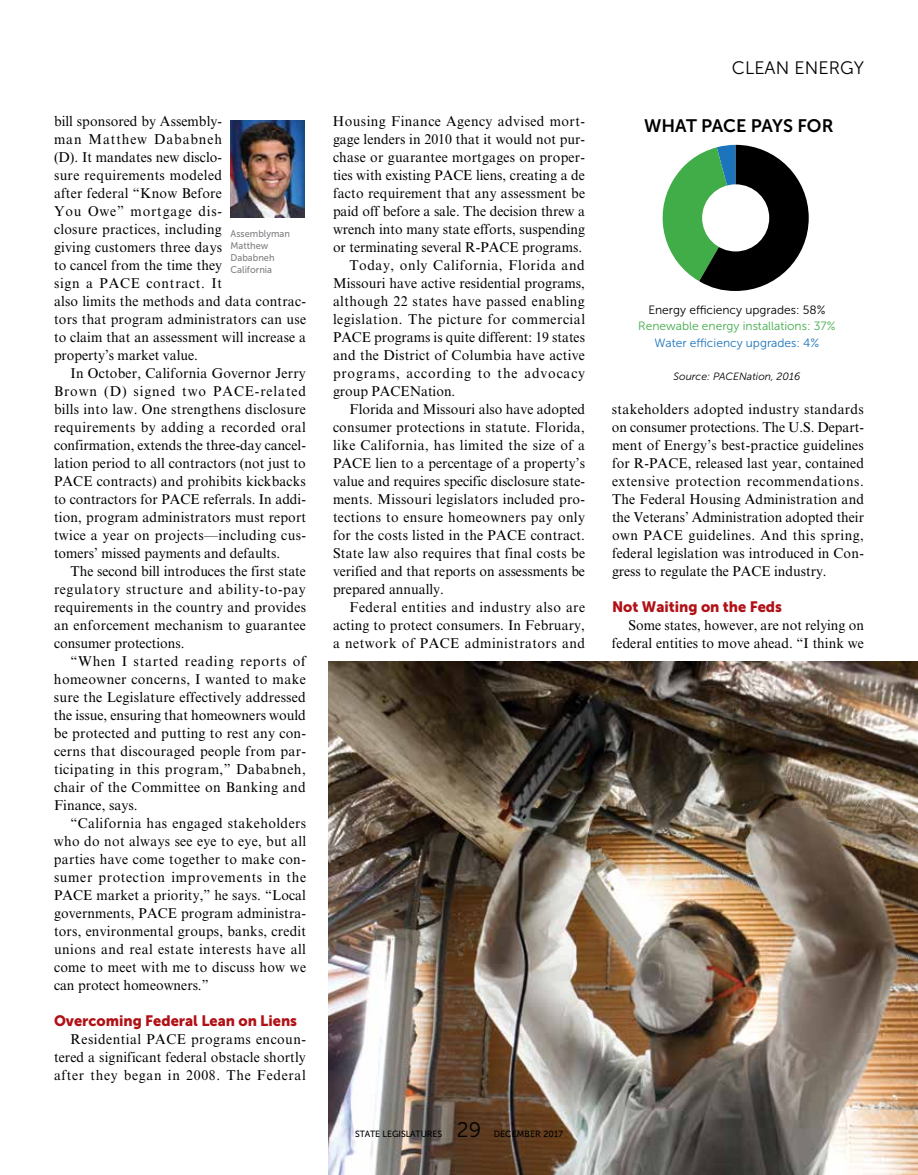
<style>
.page{position:relative;width:918px;height:1175px;background:#fff}
.page>*{position:absolute;margin:0;border:0;box-sizing:border-box;transform-origin:0 0}
.t1{font:21px "Museo Sans 300";color:#000}
.t2{font:18px "Museo Sans 700";color:#000}
.t3{font:18px "Museo Sans 300";color:#000}
.t4{font:15px "Museo Sans 900";color:#b11116}
.t5{font:14.25px/18px "Times New Roman MT Std";letter-spacing:.015em;color:#000;text-align:justify}
.t6{font:14.25px "Times New Roman MT Std";letter-spacing:.04em;color:#000}
.t7{font:14.25px "Times New Roman MT Std";letter-spacing:.06em;color:#000}
.t8{font:14.25px "Times New Roman MT Std";letter-spacing:.035em;color:#000}
.t9{font:12px "Museo Sans 300";color:#41ad49}
.t10{font:12px "Museo Sans 300";color:#000}
.t11{font:12px "Museo Sans 300";color:#1c75bc}
.t12{font:italic 10.5px "Museo Sans 300";color:#000}
.t13{font:9.75px/12px "Museo Sans 500";color:#808285;scale:.95 1}
.t14{font:9px "Museo Sans 500";letter-spacing:-.01em;color:#000}
.t15{font:9px "Museo Sans 500";letter-spacing:.01em;color:#000}
</style>
<div class="page">
<img style="left:231px;top:120px;width:73px;height:97px">
<svg style="left:662px;top:145px;width:147px;height:146px"></svg>
<div style="left:702px;top:184px;width:67px;height:67px;background:#fff;border-radius:50%"></div>
<img style="left:328px;top:662px;width:590px;height:512px">
<p class="t5" style="left:54px;top:112px;width:254px;text-align:left">bill sponsored by Assembly-<br>man Matthew Dababneh<br>(D). It mandates new disclo-<br>sure requirements modeled<br>after federal “Know Before<br>You Owe” mortgage dis-<br>closure practices, including<br>giving customers three days<br>to cancel from the time they<br>sign a PACE contract. It<br>also limits the methods and data contrac&shy;tors that program administrators can use to claim that an assessment will increase a property’s market value.</p>
<p class="t5" style="left:54px;top:364px;width:254px;text-indent:17px">In October, California Governor Jerry Brown (D) signed two PACE-related bills into law. One strengthens disclosure requirements by adding a recorded oral confirmation, extends the three-day cancel&shy;lation period to all contractors (not just to PACE contracts) and prohibits kickbacks to contractors for PACE referrals. In addi&shy;tion, program administrators must report twice a year on projects—including cus&shy;tomers’ missed payments and defaults.</p>
<p class="t5" style="left:54px;top:562px;width:254px;text-indent:17px">The second bill introduces the first state regulatory structure and ability-to-pay requirements in the country and provides an enforcement mechanism to guarantee consumer protections.</p>
<p class="t5" style="left:54px;top:652px;width:254px;text-indent:17px">“When I started reading reports of homeowner concerns, I wanted to make sure the Legislature effectively addressed the issue, ensuring that homeowners would be protected and putting to rest any con&shy;cerns that discouraged people from par&shy;ticipating in this program,” Dababneh, chair of the Committee on Banking and Finance, says.</p>
<p class="t5" style="left:54px;top:814px;width:254px;text-indent:17px">“California has engaged stakeholders who do not always see eye to eye, but all parties have come together to make con&shy;sumer protection improvements in the PACE market a priority,” he says. “Local governments, PACE program administra&shy;tors, environmental groups, banks, credit unions and real estate interests have all come to meet with me to discuss how we can protect homeowners.”</p>
<p class="t4" style="left:54px;top:1012px;width:245px">Overcoming Federal Lean on Liens</p>
<p class="t5" style="left:54px;top:1030px;width:254px;text-indent:16px">Residential PACE programs encoun&shy;tered a significant federal obstacle shortly after they began in 2008. The Federal</p>
<p class="t13" style="left:231px;top:228px;width:64px">Assemblyman<br>Matthew<br>Dababneh<br>California</p>
<p class="t5" style="left:333px;top:112px;width:254px">Housing Finance Agency advised mort-</p>
<p class="t5" style="left:333px;top:130px;width:254px">gage lenders in 2010 that it would not pur-</p>
<p class="t5" style="left:333px;top:148px;width:254px">chase or guarantee mortgages on proper-</p>
<p class="t5" style="left:333px;top:166px;width:254px">ties with existing PACE liens, creating a de</p>
<p class="t5" style="left:333px;top:184px;width:254px">facto requirement that any assessment be</p>
<p class="t5" style="left:333px;top:202px;width:253px">paid off before a sale. The decision threw a</p>
<p class="t5" style="left:333px;top:220px;width:253px">wrench into many state efforts, suspending</p>
<p class="t5" style="left:333px;top:238px;width:251px">or terminating several R-PACE programs.</p>
<p class="t6" style="left:350px;top:257px;width:237px">Today, only California, Florida and</p>
<p class="t5" style="left:333px;top:274px;width:254px">Missouri have active residential programs,</p>
<p class="t5" style="left:333px;top:292px;width:253px">although 22 states have passed enabling</p>
<p class="t6" style="left:333px;top:311px;width:254px">legislation. The picture for commercial</p>
<p class="t5" style="left:333px;top:328px;width:254px">PACE programs is quite different: 19 states</p>
<p class="t5" style="left:333px;top:346px;width:253px">and the District of Columbia have active</p>
<p class="t7" style="left:333px;top:365px;width:254px">programs, according to the advocacy</p>
<p class="t5" style="left:333px;top:382px;width:124px">group PACENation.</p>
<p class="t5" style="left:350px;top:400px;width:237px">Florida and Missouri also have adopted</p>
<p class="t5" style="left:333px;top:418px;width:253px">consumer protections in statute. Florida,</p>
<p class="t5" style="left:333px;top:436px;width:254px">like California, has limited the size of a</p>
<p class="t5" style="left:333px;top:454px;width:254px">PACE lien to a percentage of a property’s</p>
<p class="t5" style="left:333px;top:472px;width:254px">value and requires specific disclosure state-</p>
<p class="t5" style="left:333px;top:490px;width:254px">ments. Missouri legislators included pro-</p>
<p class="t5" style="left:333px;top:508px;width:254px">tections to ensure homeowners pay only</p>
<p class="t5" style="left:333px;top:526px;width:253px">for the costs listed in the PACE contract.</p>
<p class="t5" style="left:333px;top:544px;width:254px">State law also requires that final costs be</p>
<p class="t5" style="left:333px;top:562px;width:254px">verified and that reports on assessments be</p>
<p class="t5" style="left:333px;top:580px;width:112px">prepared annually.</p>
<p class="t5" style="left:350px;top:598px;width:237px">Federal entities and industry also are</p>
<p class="t5" style="left:333px;top:616px;width:254px">acting to protect consumers. In February,</p>
<p class="t8" style="left:333px;top:635px;width:254px">a network of PACE administrators and</p>
<p class="t14" style="left:355px;top:1128px;width:89px">STATE LEGISLATURES</p>
<h1 class="t1" style="left:457px;top:1118px;width:26px">29</h1>
<p class="t15" style="left:494px;top:1128px;width:71px">DECEMBER 2017</p>
<p class="t3" style="left:732px;top:58px;width:134px">CLEAN ENERGY</p>
<p class="t2" style="left:644px;top:116px;width:191px">WHAT PACE PAYS FOR</p>
<p class="t10" style="left:648px;top:303px;width:179px">Energy efficiency upgrades: 58%</p>
<p class="t9" style="left:638px;top:320px;width:199px">Renewable energy installations: 37%</p>
<p class="t11" style="left:655px;top:336px;width:166px">Water efficiency upgrades: 4%</p>
<p class="t12" style="left:674px;top:370px;width:128px">Source: PACENation, 2016</p>
<p class="t5" style="left:612px;top:400px;width:254px">stakeholders adopted industry standards on consumer protections. The U.S. Depart&shy;ment of Energy’s best-practice guidelines for R-PACE, released last year, contained extensive protection recommendations.<br>The Federal Housing Administration and the Veterans’ Administration adopted their own PACE guidelines. And this spring, federal legislation was introduced in Con&shy;gress to regulate the PACE industry.</p>
<p class="t4" style="left:612px;top:598px;width:172px">Not Waiting on the Feds</p>
<p class="t5" style="left:612px;top:616px;width:254px;text-align:right">Some states, however, are not relying on federal entities to move ahead. “I think we</p>
</div>
